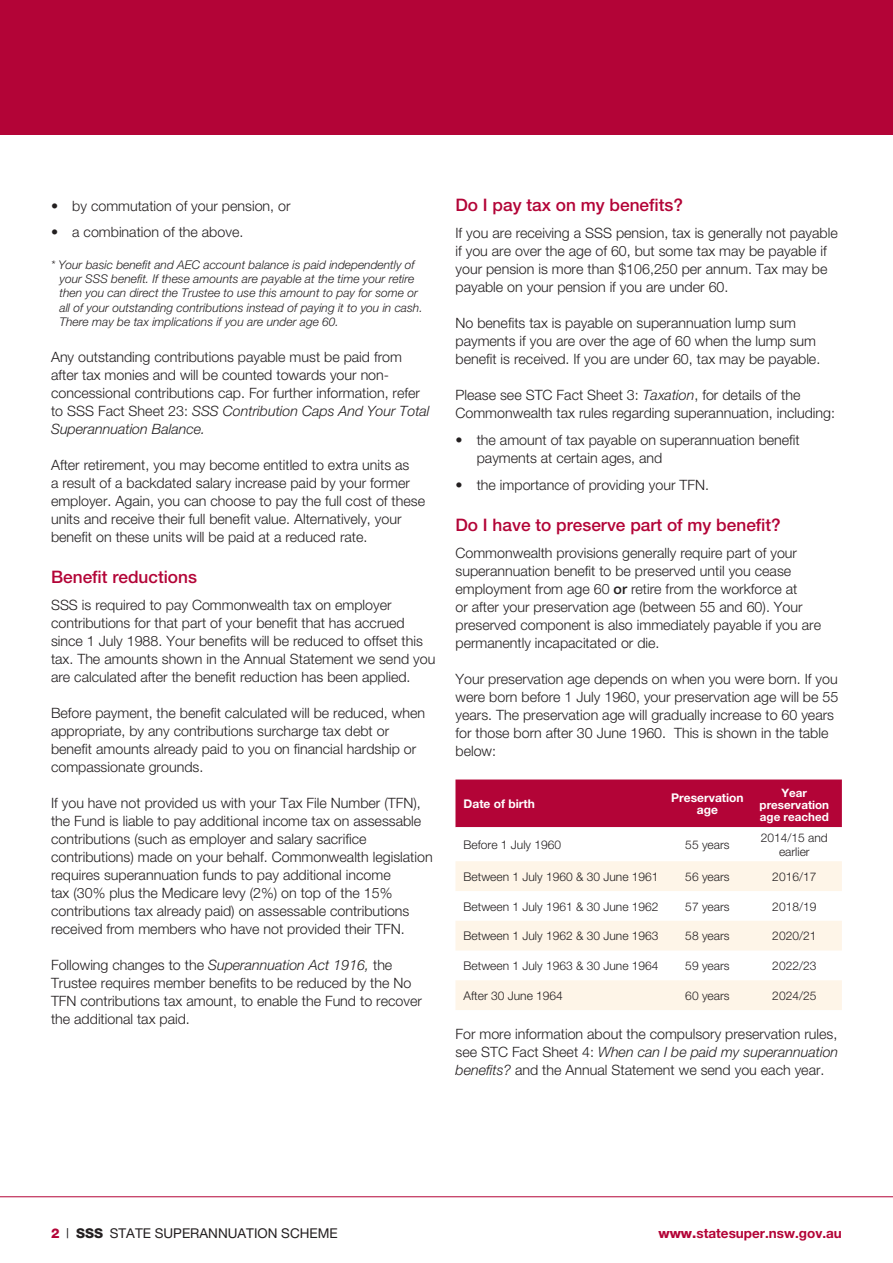
<style>
.page{position:relative;width:893px;height:1263px;background:#fff}
.page>*{position:absolute;margin:0;border:0;box-sizing:border-box;transform-origin:0 0}
.Heading_1{font:500 17.25px "Helvetica Neue";color:#b30437}
.Body_Text{font:300 14.25px/18px "Helvetica Neue";color:#231f20}
.t1{font:13.5px "Helvetica Neue";color:#231f20}
.t2{font:700 13.5px "Helvetica Neue";color:#b30437}
.t3{font:italic 300 12px/14.4px "Helvetica Neue";color:#231f20}
.t4{font:300 12px/13.5px "Helvetica Neue";color:#231f20;text-align:center}
.t5{font:700 12px/12px "Helvetica Neue";color:#fff;text-align:center}
.Small_text{font:700 11.7px/12px "Helvetica Neue";color:#fff;text-align:center}
.s1{font-style:italic}
.s2{font-weight:500}
.s3{font-weight:800;color:#b30437}
.s4{font-weight:800}
</style>
<div class="page">
<hr style="left:0;top:1196px;width:893px;height:1px;background:#b30437">
<div style="left:0;top:0;width:893px;height:135px;background:#b30437"></div>
<div style="left:455px;top:779px;width:387px;height:49px;background:#b30437"></div>
<svg style="left:455px;top:861px;width:387px;height:149px;fill:#fef5e8"></svg>
<p class="Body_Text" style="left:51px;top:196px;width:241px">• by commutation of your pension, or</p>
<p class="Body_Text" style="left:51px;top:223px;width:194px">• a combination of the above.</p>
<p class="t3" style="left:59px;top:257px;width:365px;text-indent:-8px">* Your basic benefit and AEC account balance is paid independently of your SSS benefit. If these amounts are payable at the time your retire then you can direct the Trustee to use this amount to pay for some or all of your outstanding contributions instead of paying it to you in cash.<br>There may be tax implications if you are under age 60.</p>
<p class="Body_Text" style="left:51px;top:348px;width:380px">Any outstanding contributions payable must be paid from after tax monies and will be counted towards your non&shy;concessional contributions cap. For further information, refer to SSS Fact Sheet 23: <span class="s1">SSS Contribution Caps And Your Total Superannuation Balance.</span></p>
<p class="Body_Text" style="left:51px;top:456px;width:376px">After retirement, you may become entitled to extra units as<br>a result of a backdated salary increase paid by your former employer. Again, you can choose to pay the full cost of these units and receive their full benefit value. Alternatively, your benefit on these units will be paid at a reduced rate.</p>
<p class="Heading_1" style="left:51px;top:566px;width:148px">Benefit reductions</p>
<p class="Body_Text" style="left:51px;top:595px;width:386px">SSS is required to pay Commonwealth tax on employer contributions for that part of your benefit that has accrued since 1 July 1988. Your benefits will be reduced to offset this tax. The amounts shown in the Annual Statement we send you are calculated after the benefit reduction has been applied.</p>
<p class="Body_Text" style="left:51px;top:703px;width:376px">Before payment, the benefit calculated will be reduced, when appropriate, by any contributions surcharge tax debt or benefit amounts already paid to you on financial hardship or compassionate grounds.</p>
<p class="Body_Text" style="left:51px;top:793px;width:383px">If you have not provided us with your Tax File Number (TFN), the Fund is liable to pay additional income tax on assessable contributions (such as employer and salary sacrifice contributions) made on your behalf. Commonwealth legislation requires superannuation funds to pay additional income<br>tax (30% plus the Medicare levy (2%) on top of the 15% contributions tax already paid) on assessable contributions received from members who have not provided their TFN.</p>
<p class="Body_Text" style="left:51px;top:955px;width:372px">Following changes to the <span class="s1">Superannuation Act 1916,</span> the Trustee requires member benefits to be reduced by the No TFN contributions tax amount, to enable the Fund to recover the additional tax paid.</p>
<p class="Heading_1" style="left:455px;top:195px;width:229px">Do I pay tax on my benefits?</p>
<p class="Body_Text" style="left:455px;top:224px;width:384px">If you are receiving a SSS pension, tax is generally not payable if you are over the age of 60, but some tax may be payable if your pension is more than $106,250 per annum. Tax may be payable on your pension if you are under 60.</p>
<p class="Body_Text" style="left:455px;top:314px;width:366px">No benefits tax is payable on superannuation lump sum payments if you are over the age of 60 when the lump sum benefit is received. If you are under 60, tax may be payable.</p>
<p class="Body_Text" style="left:455px;top:386px;width:381px">Please see STC Fact Sheet 3: <span class="s1">Taxation</span>, for details of the<br>Commonwealth tax rules regarding superannuation, including:</p>
<p class="Body_Text" style="left:477px;top:431px;width:325px;text-indent:-21px">• the amount of tax payable on superannuation benefit payments at certain ages, and</p>
<p class="Body_Text" style="left:455px;top:476px;width:255px">• the importance of providing your TFN.</p>
<p class="Heading_1" style="left:455px;top:514px;width:327px">Do I have to preserve part of my benefit?</p>
<p class="Body_Text" style="left:455px;top:543px;width:367px">Commonwealth provisions generally require part of your superannuation benefit to be preserved until you cease employment from age 60 <span class="s2">or</span> retire from the workforce at<br>or after your preservation age (between 55 and 60). Your preserved component is also immediately payable if you are permanently incapacitated or die.</p>
<p class="Body_Text" style="left:455px;top:669px;width:384px">Your preservation age depends on when you were born. If you were born before 1 July 1960, your preservation age will be 55 years. The preservation age will gradually increase to 60 years for those born after 30 June 1960. This is shown in the table below:</p>
<p class="t5" style="left:464px;top:797px;width:73px">Date of birth</p>
<p class="t5" style="left:671px;top:791px;width:74px">Preservation age</p>
<p class="Small_text" style="left:759px;top:786px;width:71px">Year preservation age reached</p>
<p class="t4" style="left:464px;top:838px;width:99px">Before 1 July 1960</p>
<p class="t4" style="left:685px;top:838px;width:46px">55 years</p>
<p class="t4" style="left:761px;top:831px;width:68px">2014/15 and earlier</p>
<p class="t4" style="left:464px;top:869px;width:196px">Between 1 July 1960 &amp; 30 June 1961</p>
<p class="t4" style="left:685px;top:869px;width:46px">56 years</p>
<p class="t4" style="left:772px;top:869px;width:46px">2016/17</p>
<p class="t4" style="left:464px;top:899px;width:196px">Between 1 July 1961 &amp; 30 June 1962</p>
<p class="t4" style="left:685px;top:899px;width:46px">57 years</p>
<p class="t4" style="left:772px;top:899px;width:46px">2018/19</p>
<p class="t4" style="left:464px;top:929px;width:196px">Between 1 July 1962 &amp; 30 June 1963</p>
<p class="t4" style="left:685px;top:929px;width:46px">58 years</p>
<p class="t4" style="left:772px;top:929px;width:46px">2020/21</p>
<p class="t4" style="left:464px;top:959px;width:196px">Between 1 July 1963 &amp; 30 June 1964</p>
<p class="t4" style="left:685px;top:959px;width:46px">59 years</p>
<p class="t4" style="left:772px;top:959px;width:46px">2022/23</p>
<p class="t4" style="left:464px;top:989px;width:101px">After 30 June 1964</p>
<p class="t4" style="left:685px;top:989px;width:46px">60 years</p>
<p class="t4" style="left:772px;top:989px;width:46px">2024/25</p>
<p class="Body_Text" style="left:455px;top:1025px;width:384px;text-align:justify">For more information about the compulsory preservation rules, see STC Fact Sheet 4: <span class="s1">When can I be paid my superannuation benefits?</span> and the Annual Statement we send you each year.</p>
<p class="t1" style="left:51px;top:1225px;width:288px"><span class="s3">2</span> | <span class="s4">SSS</span> STATE SUPERANNUATION SCHEME</p>
<p class="t2" style="left:658px;top:1224px;width:185px"><span class="s4">www.</span>statesuper.nsw.gov.au</p>
</div>
